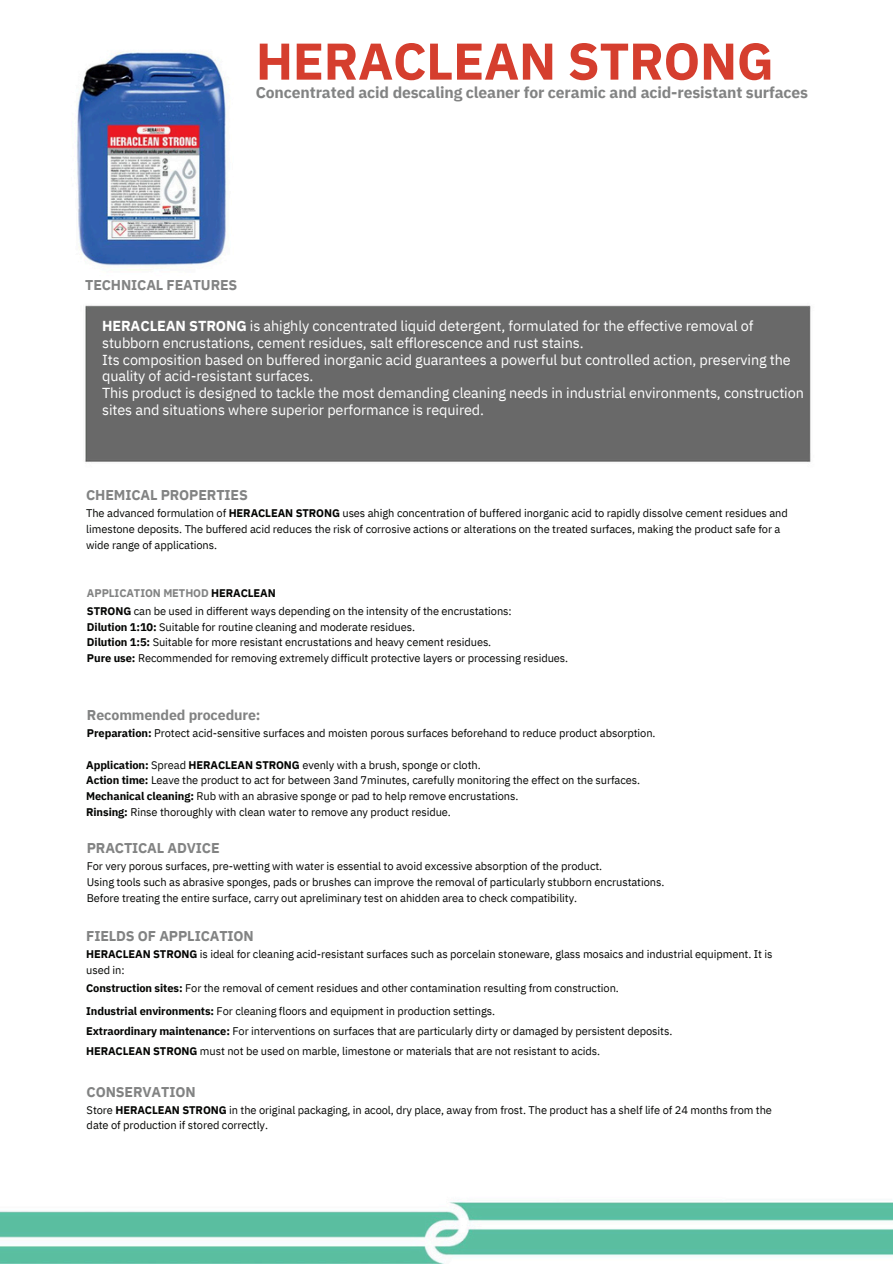
<style>
.page{position:relative;width:894px;height:1264px;background:#fff}
.page>*{position:absolute;margin:0;border:0;box-sizing:border-box;transform-origin:0 0}
.t1{font:700 51.6px "IBM Plex Sans";letter-spacing:-.01em;color:#d53e2e}
.t2{font:700 15.75px "IBM Plex Sans";letter-spacing:-.01em;color:#828383}
.t3{font:14.4px/16.8px "IBM Plex Sans";letter-spacing:-.01em;color:#fff}
.t4{font:700 14.1px "IBM Plex Sans";letter-spacing:-.01em;color:#828383}
.t5{font:11.1px/15.8px "IBM Plex Sans";letter-spacing:-.01em;color:#040503}
.s1{font-weight:700}
.s2{font-weight:700;color:#828383}
.s3{color:#000}
</style>
<div class="page">
<img style="left:0;top:51px;width:892px;height:1212px">
<p class="t1" style="left:256px;top:27px;width:519px">HERACLEAN STRONG</p>
<p class="t2" style="left:256px;top:81px;width:553px">Concentrated acid descaling cleaner for ceramic and acid-resistant surfaces</p>
<p class="t4" style="left:85px;top:275px;width:154px">TECHNICAL FEATURES</p>
<p class="t3" style="left:102px;top:317px;width:703px"><span class="s1">HERACLEAN STRONG</span> is ahighly concentrated liquid detergent, formulated for the effective removal of stubborn encrustations, cement residues, salt efflorescence and rust stains.<br>Its composition based on buffered inorganic acid guarantees a powerful but controlled action, preserving the quality of acid-resistant surfaces.<br>This product is designed to tackle the most demanding cleaning needs in industrial environments, construction sites and situations where superior performance is required.</p>
<p class="t4" style="left:86px;top:486px;width:163px">CHEMICAL PROPERTIES</p>
<p class="t5" style="left:86px;top:505px;width:703px">The advanced formulation of <span class="s1">HERACLEAN STRONG</span> uses ahigh concentration of buffered inorganic acid to rapidly dissolve cement residues and limestone deposits. The buffered acid reduces the risk of corrosive actions or alterations on the treated surfaces, making the product safe for a wide range of applications.</p>
<p class="t5" style="left:87px;top:584px;width:426px;line-height:18px"><span class="s2">APPLICATION METHOD</span> <span class="s1">HERACLEAN<br>STRONG</span> can be used in different ways depending on the intensity of the encrustations:</p>
<p class="t5" style="left:87px;top:618px;width:329px"><span class="s1">Dilution 1:10:</span> Suitable for routine cleaning and moderate residues.</p>
<p class="t5" style="left:87px;top:634px;width:406px"><span class="s1">Dilution 1:5:</span> Suitable for more resistant encrustations and heavy cement residues.</p>
<p class="t5" style="left:87px;top:650px;width:482px"><span class="s1">Pure use:</span> Recommended for removing extremely difficult protective layers or processing residues.</p>
<p class="t4" style="left:87px;top:705px;width:175px">Recommended procedure:</p>
<p class="t5" style="left:87px;top:724px;width:570px"><span class="s1">Preparation:</span> Protect acid-sensitive surfaces and moisten porous surfaces beforehand to reduce product absorption.</p>
<p class="t5" style="left:86px;top:756px;width:555px"><span class="s1">Application:</span> Spread <span class="s1">HERACLEAN STRONG</span> <span class="s3">evenly</span> with a brush, sponge or cloth.<br><span class="s1">Action time:</span> Leave the product to act for between 3and 7minutes, carefully monitoring the effect on the surfaces.<br><span class="s1">Mechanical cleaning:</span> Rub with an abrasive sponge or pad to help remove encrustations.<br><span class="s1">Rinsing:</span> Rinse thoroughly with clean water to remove any product residue.</p>
<h1 class="t4" style="left:87px;top:839px;width:134px">PRACTICAL ADVICE</h1>
<h3 class="t5" style="left:87px;top:858px;width:579px">For very porous surfaces, pre-wetting with water is essential to avoid excessive absorption of the product.<br>Using tools such as abrasive sponges, pads or brushes can improve the removal of particularly stubborn encrustations.<br>Before treating the entire surface, carry out apreliminary test on ahidden area to check compatibility.</h3>
<p class="t4" style="left:86px;top:926px;width:169px">FIELDS OF APPLICATION</p>
<p class="t5" style="left:86px;top:946px;width:687px"><span class="s1">HERACLEAN STRONG</span> is ideal for cleaning acid-resistant surfaces such as porcelain stoneware, glass mosaics and industrial equipment. It is used in:</p>
<p class="t5" style="left:86px;top:979px;width:534px"><span class="s1">Construction sites:</span> For the removal of cement residues and other contamination resulting from construction.</p>
<p class="t5" style="left:86px;top:1002px;width:410px"><span class="s1">Industrial environments:</span> For cleaning floors and equipment in production settings.</p>
<p class="t5" style="left:86px;top:1022px;width:587px"><span class="s1">Extraordinary maintenance:</span> For interventions on surfaces that are particularly dirty or damaged by persistent deposits.</p>
<p class="t5" style="left:86px;top:1042px;width:515px"><span class="s1">HERACLEAN STRONG</span> must not be used on marble, limestone or materials that are not resistant to acids.</p>
<p class="t4" style="left:87px;top:1082px;width:110px">CONSERVATION</p>
<h2 class="t5" style="left:87px;top:1101px;width:686px">Store <span class="s1">HERACLEAN STRONG</span> in the original packaging, in acool, dry place, away from frost. The product has a shelf life of 24 months from the date of production if stored correctly.</h2>
</div>
